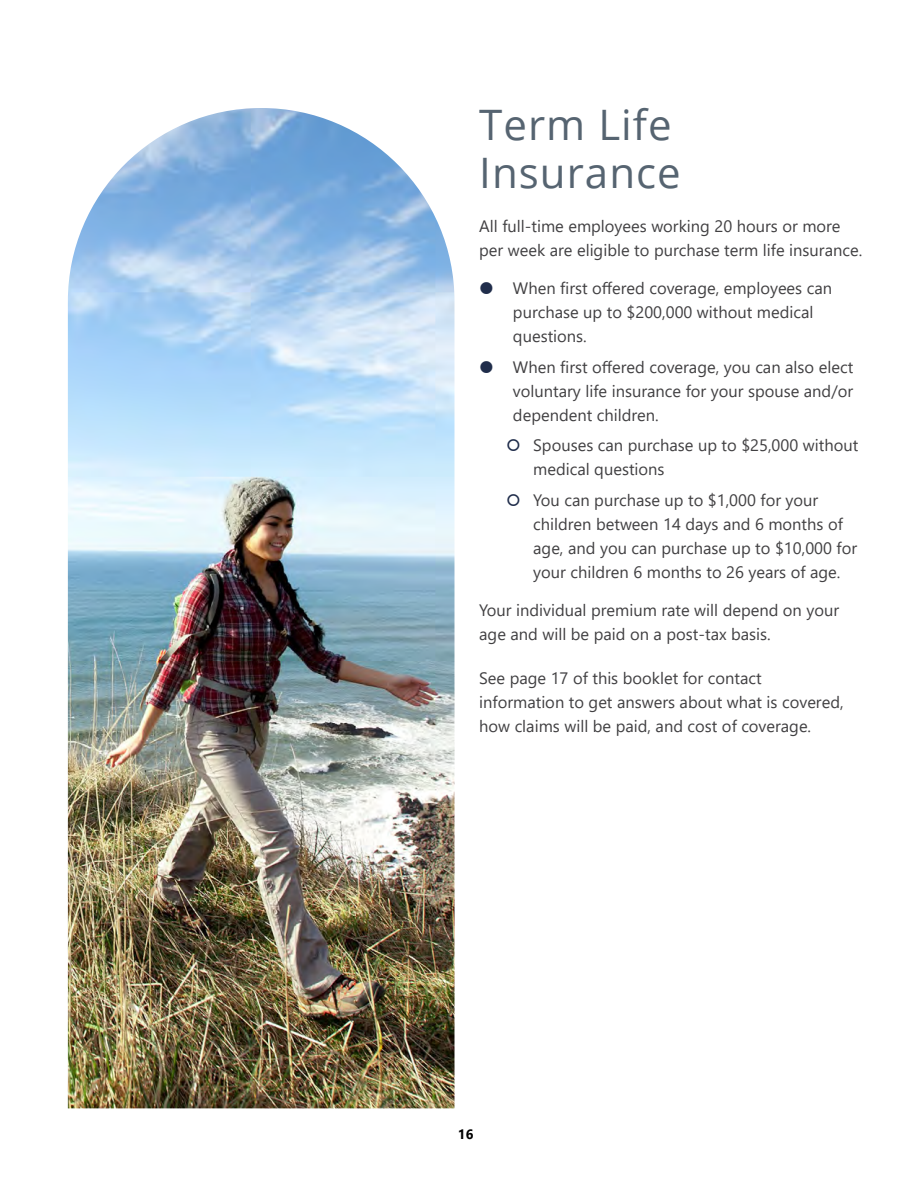
<style>
.page{position:relative;width:918px;height:1188px;background:#fff}
.page>*{position:absolute;margin:0;border:0;box-sizing:border-box;transform-origin:0 0}
.t1{font:42px/48px "Open Sans";letter-spacing:.025em;color:#566471}
.t2{font:16.5px/24px "Segoe UI";color:#414042}
.t3{font:700 13.5px "Segoe UI";color:#000}
</style>
<div class="page">
<img style="left:68px;top:108px;width:386px;height:1000px">
<h1 class="t1" style="left:479px;top:100px;width:203px">Term Life<br>Insurance</h1>
<p class="t2" style="left:479px;top:213px;width:385px">All full-time employees working 20 hours or more per week are eligible to purchase term life insurance.</p>
<p class="t2" style="left:513px;top:275px;width:321px">When first offered coverage, employees can purchase up to $200,000 without medical questions.</p>
<p class="t2" style="left:513px;top:353px;width:342px;text-align:justify">When first offered coverage, you can also elect voluntary life insurance for your spouse and/or dependent children.</p>
<p class="t2" style="left:533px;top:432px;width:327px">Spouses can purchase up to $25,000 without medical questions</p>
<p class="t2" style="left:533px;top:487px;width:325px">You can purchase up to $1,000 for your children between 14 days and 6 months of age, and you can purchase up to $10,000 for your children 6 months to 26 years of age.</p>
<p class="t2" style="left:479px;top:596px;width:362px">Your individual premium rate will depend on your age and will be paid on a post-tax basis.</p>
<p class="t2" style="left:479px;top:665px;width:366px">See page 17 of this booklet for contact information to get answers about what is covered, how claims will be paid, and cost of coverage.</p>
<p class="t3" style="left:458px;top:1121px;width:17px">16</p>
</div>
